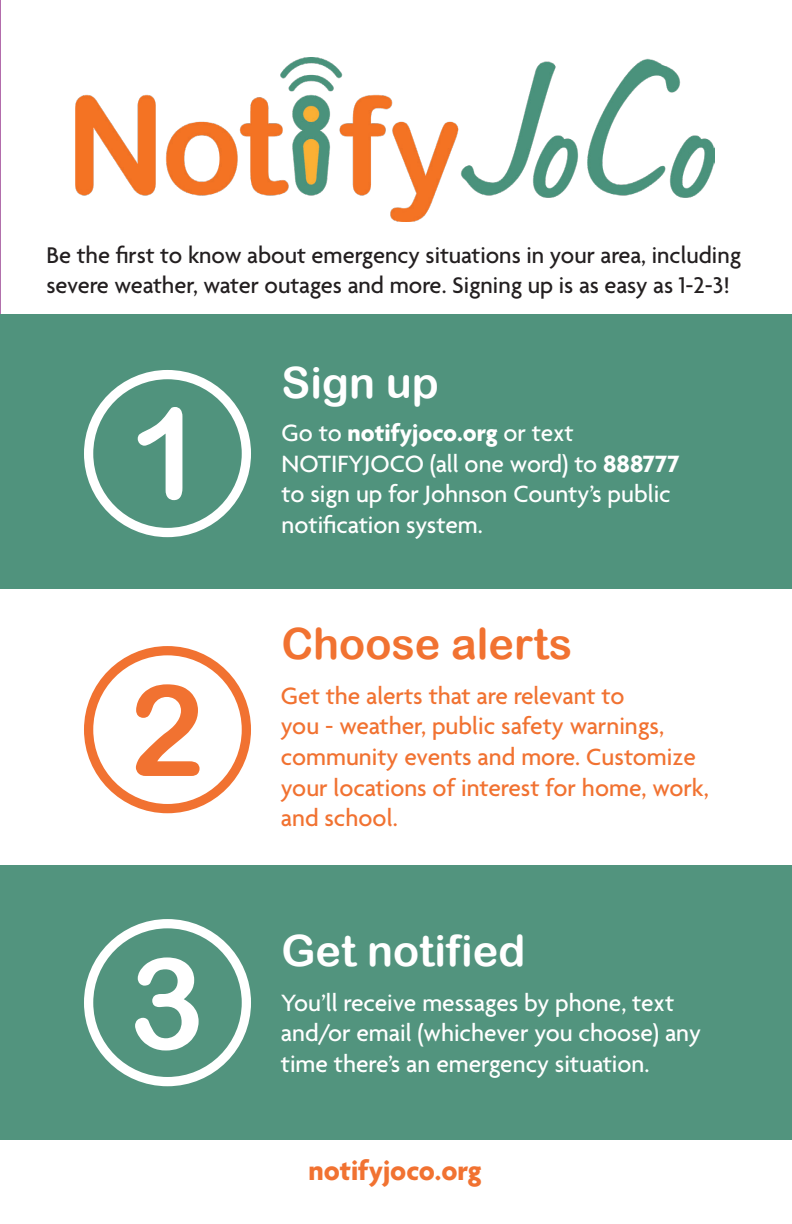
<style>
.page{position:relative;width:792px;height:1224px;background:#fff}
.page>*{position:absolute;margin:0;border:0;box-sizing:border-box;transform-origin:0 0}
.t1{font:43.2px "Arial Rounded MT Bold";color:#fff}
.t2{font:43.2px "Arial Rounded MT Bold";color:#f17231}
.t3{font:700 29.4px "Agenda";color:#f17231}
.t4{font:500 25.6px/30.6px "Agenda";color:#fff}
.t5{font:500 25.6px/30.6px "Agenda";color:#f17231}
.t6{font:500 24.6px/29.4px "Agenda";color:#231f20}
.s1{font-weight:700}
</style>
<div class="page">
<img style="left:0;top:0;width:1px;height:583px">
<div style="left:0;top:315px;width:792px;height:274px;background:#50937d"></div>
<div style="left:0;top:865px;width:792px;height:275px;background:#52947e"></div>
<svg style="left:135px;top:957px;width:64px;height:94px"></svg>
<div style="left:84px;top:919px;width:167px;height:167px;border:9px solid #fff;border-radius:50%"></div>
<svg style="left:136px;top:684px;width:64px;height:92px"></svg>
<div style="left:84px;top:646px;width:167px;height:167px;border:9px solid #f17231;border-radius:50%"></div>
<svg style="left:138px;top:407px;width:44px;height:93px"></svg>
<div style="left:84px;top:370px;width:167px;height:167px;border:9px solid #fff;border-radius:50%"></div>
<img style="left:75px;top:58px;width:640px;height:164px">
<p class="t6" style="left:46px;top:242px;width:696px">Be the first to know about emergency situations in your area, including severe weather, water outages and more. Signing up is as easy as 1-2-3!</p>
<h1 class="t1" style="left:282px;top:357px;width:159px">Sign up</h1>
<p class="t4" style="left:282px;top:419px;width:400px">Go to <span class="s1">notifyjoco.org</span> or text<br>NOTIFYJOCO (all one word) to <span class="s1">888777 </span>to sign up for Johnson County’s public notification system.</p>
<h1 class="t2" style="left:281px;top:618px;width:292px">Choose alerts</h1>
<p class="t5" style="left:281px;top:682px;width:430px">Get the alerts that are relevant to<br>you - weather, public safety warnings, community events and more. Customize your locations of interest for home, work, and school.</p>
<h1 class="t1" style="left:281px;top:926px;width:246px">Get notified</h1>
<p class="t4" style="left:281px;top:989px;width:422px">You’ll receive messages by phone, text and/or email (whichever you choose) any time there’s an emergency situation.</p>
<p class="t3" style="left:308px;top:1155px;width:175px">notifyjoco.org</p>
</div>
